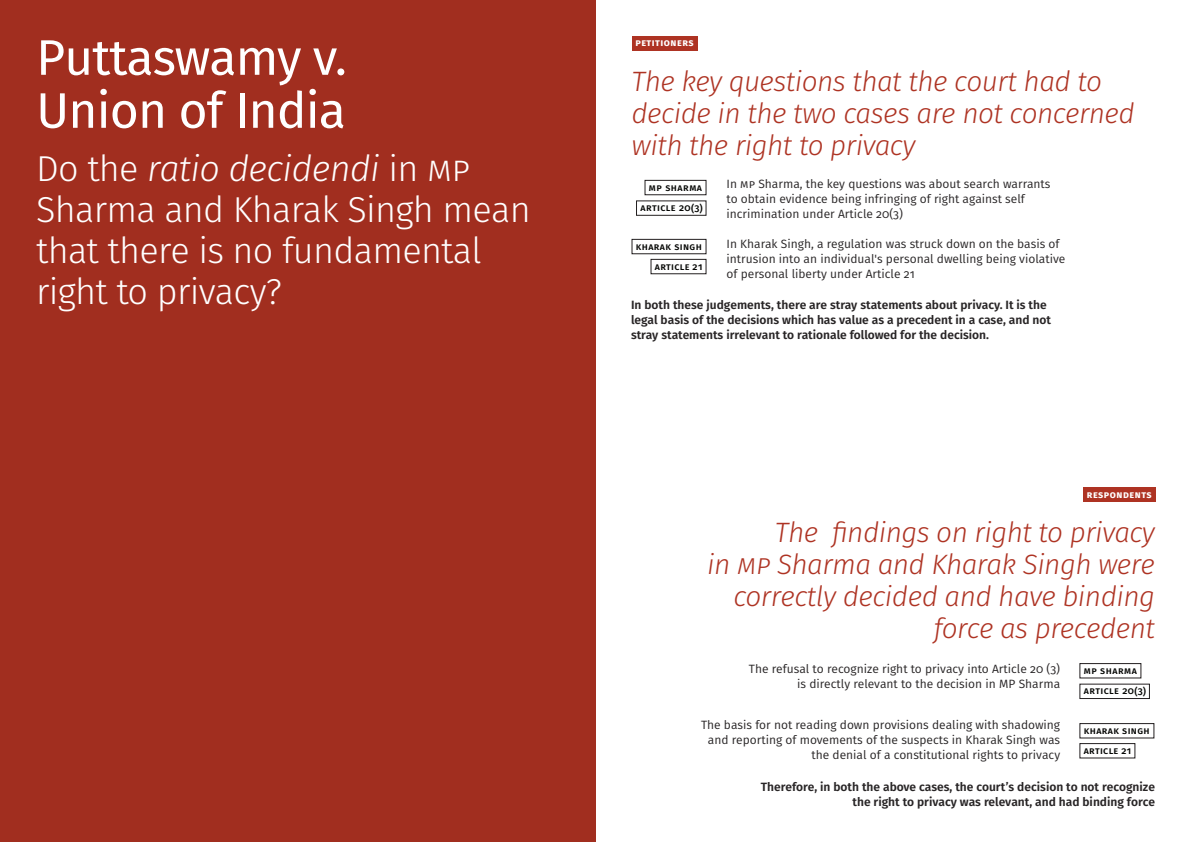
<style>
.page{position:relative;width:1191px;height:842px;background:#fff}
.page>*{position:absolute;margin:0;border:0;box-sizing:border-box;transform-origin:0 0}
.t1{font:50px/53px "Fira Sans";letter-spacing:-.02em;color:#fff}
.t2{font:300 36px/41px "Fira Sans";letter-spacing:-.02em;color:#fff}
.t3{font:italic 300 28px/32px "Fira Sans";letter-spacing:-.02em;color:#ae3323}
.t4{font:12px/15px "Fira Sans";color:#282526}
.t5{font:600 12px/15px "Fira Sans";color:#282526}
.t6{font:500 10px/20px "Fira Sans";letter-spacing:.04em;color:#040503;text-align:right}
.t7{font:700 10px "Fira Sans";letter-spacing:.05em;color:#fff}
.s1{font-style:italic}
</style>
<div class="page">
<div style="left:0;top:0;width:595px;height:842px;background:#a12e1f"></div>
<div style="left:631px;top:36px;width:66px;height:14px;background:#ae3323"></div>
<div style="left:644px;top:180px;width:62px;height:15px;border:1px solid #231f20"></div>
<div style="left:636px;top:200px;width:70px;height:16px;border:1px solid #231f20"></div>
<div style="left:631px;top:239px;width:75px;height:15px;border:1px solid #231f20"></div>
<div style="left:650px;top:259px;width:56px;height:15px;border:1px solid #231f20"></div>
<div style="left:1079px;top:663px;width:62px;height:15px;border:1px solid #231f20"></div>
<div style="left:1079px;top:684px;width:71px;height:15px;border:1px solid #231f20"></div>
<div style="left:1079px;top:723px;width:75px;height:15px;border:1px solid #231f20"></div>
<div style="left:1079px;top:743px;width:56px;height:15px;border:1px solid #231f20"></div>
<div style="left:1083px;top:488px;width:72px;height:14px;background:#ae3323"></div>
<h1 class="t1" style="left:36px;top:30px;width:312px">Puttaswamy v.<br>Union of India</h1>
<h2 class="t2" style="left:36px;top:148px;width:496px">Do the <span class="s1">ratio decidendi</span> in mp<br>Sharma and Kharak Singh mean that there is no fundamental right to privacy?</h2>
<p class="t7" style="left:635px;top:34px;width:60px">petitioners</p>
<h3 class="t3" style="left:631px;top:65px;width:505px">The key questions that the court had to decide in the two cases are not concerned with the right to privacy</h3>
<p class="t4" style="left:726px;top:176px;width:325px">In mp Sharma, the key questions was about search warrants to obtain evidence being infringing of right against self incrimination under Article 20(3)</p>
<p class="t4" style="left:726px;top:236px;width:340px">In Kharak Singh, a regulation was struck down on the basis of intrusion into an individual's personal dwelling being violative of personal liberty under Article 21</p>
<p class="t6" style="left:640px;top:177px;width:64px">mp sharma article 20(3)</p>
<p class="t6" style="left:636px;top:236px;width:68px">kharak singh article 21</p>
<p class="t5" style="left:631px;top:297px;width:421px">In both these judgements, there are stray statements about privacy. It is the legal basis of the decisions which has value as a precedent in a case, and not stray statements irrelevant to rationale followed for the decision.</p>
<p class="t7" style="left:1086px;top:486px;width:66px">respondents</p>
<h3 class="t3" style="left:707px;top:516px;width:449px;text-align:right">The findings on right to privacy<br>in mp Sharma and Kharak Singh were correctly decided and have binding force as precedent</h3>
<p class="t4" style="left:749px;top:661px;width:313px;text-align:right">The refusal to recognize right to privacy into Article 20 (3) is directly relevant to the decision in MP Sharma</p>
<p class="t4" style="left:701px;top:717px;width:360px;text-align:right">The basis for not reading down provisions dealing with shadowing and reporting of movements of the suspects in Kharak Singh was the denial of a constitutional rights to privacy</p>
<p class="t6" style="left:1083px;top:660px;width:64px;text-align:left">mp sharma article 20(3)</p>
<p class="t6" style="left:1083px;top:720px;width:67px;text-align:left">kharak singh article 21</p>
<p class="t5" style="left:760px;top:779px;width:396px;text-align:right">Therefore, in both the above cases, the court’s decision to not recognize the right to privacy was relevant, and had binding force</p>
</div>
